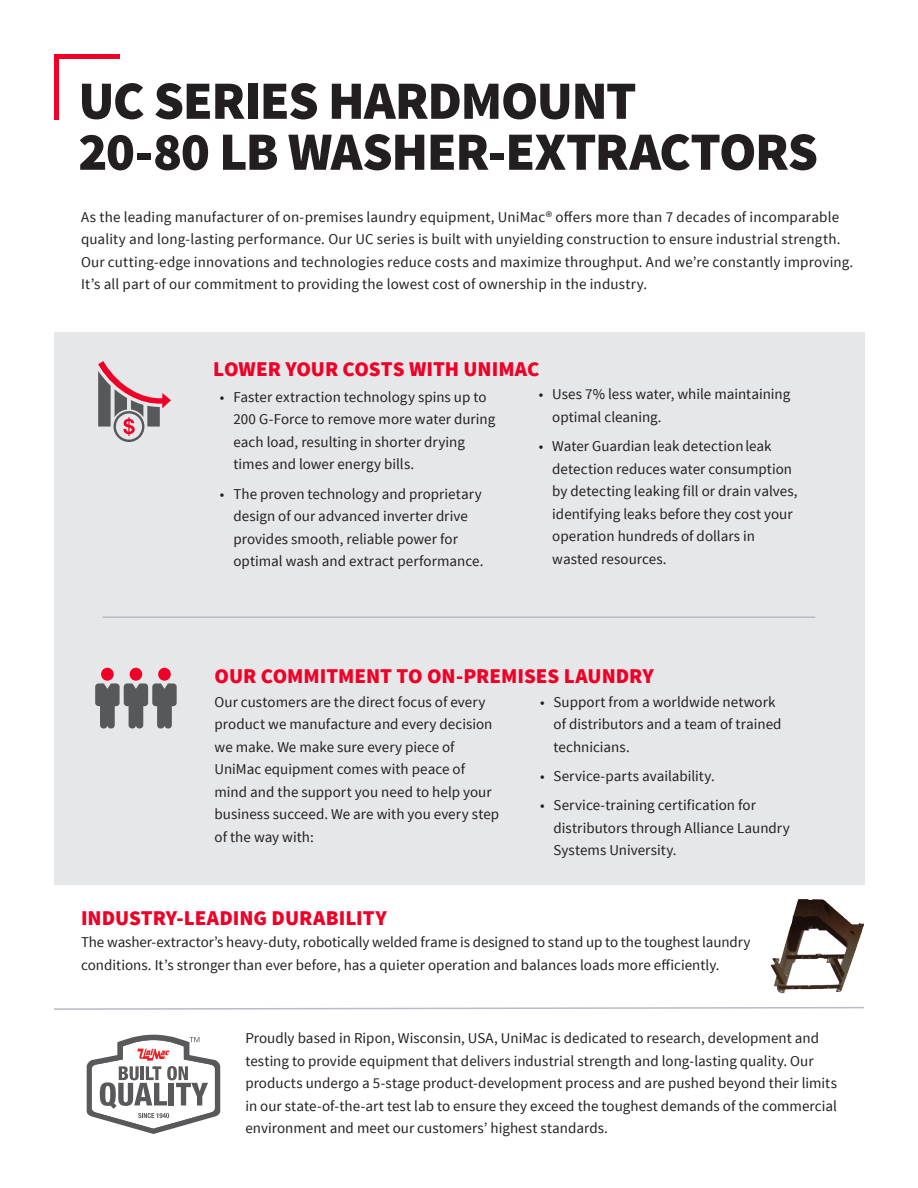
<style>
.page{position:relative;width:918px;height:1188px;background:#fff}
.page>*{position:absolute;margin:0;border:0;box-sizing:border-box;transform-origin:0 0}
.t1{font:900 54px/51px "Source Sans Pro";letter-spacing:-.025em;color:#231f20}
.t2{font:900 21px "Source Sans Pro";color:#ef0027}
.t3{font:15px/22.5px "Source Sans Pro";letter-spacing:.005em;color:#231f20}
</style>
<div class="page">
<div style="left:54px;top:332px;width:810px;height:553px;background:#e6e7e9"></div>
<hr style="left:54px;top:54px;width:65px;height:4px;background:#ef0027">
<hr style="left:54px;top:54px;width:4px;height:65px;background:#ef0027">
<svg style="left:54px;top:1007px;width:810px;height:3px"></svg>
<img style="left:771px;top:899px;width:28px;height:85px">
<hr style="left:103px;top:616px;width:712px;height:2px;background:#babbc3">
<svg style="left:87px;top:1035px;width:133px;height:99px"></svg>
<svg style="left:98px;top:361px;width:73px;height:81px"></svg>
<svg style="left:95px;top:668px;width:82px;height:60px"></svg>
<p class="t1" style="left:78px;top:78px;width:741px">UC SERIES HARDMOUNT<br>20-80 LB WASHER-EXTRACTORS</p>
<p class="t3" style="left:81px;top:206px;width:774px">As the leading manufacturer of on-premises laundry equipment, UniMac® offers more than 7 decades of incomparable quality and long-lasting performance. Our UC series is built with unyielding construction to ensure industrial strength.<br>Our cutting-edge innovations and technologies reduce costs and maximize throughput. And we’re constantly improving.<br>It’s all part of our commitment to providing the lowest cost of ownership in the industry.</p>
<p class="t2" style="left:213px;top:355px;width:328px">LOWER YOUR COSTS WITH UNIMAC</p>
<p class="t3" style="left:233px;top:386px;width:263px;text-indent:-14px">• Faster extraction technology spins up to 200 G-Force to remove more water during each load, resulting in shorter drying times and lower energy bills.</p>
<p class="t3" style="left:233px;top:483px;width:251px;text-indent:-14px">• The proven technology and proprietary design of our advanced inverter drive provides smooth, reliable power for optimal wash and extract performance.</p>
<p class="t3" style="left:552px;top:383px;width:240px;text-indent:-14px">• Uses 7% less water, while maintaining optimal cleaning.</p>
<p class="t3" style="left:552px;top:435px;width:247px;text-indent:-13px">• Water Guardian leak detectionleak detection reduces water consumption by detecting leaking fill or drain valves, identifying leaks before they cost your operation hundreds of dollars in wasted resources.</p>
<p class="t2" style="left:215px;top:662px;width:441px">OUR COMMITMENT TO ON-PREMISES LAUNDRY</p>
<p class="t3" style="left:215px;top:691px;width:286px">Our customers are the direct focus of every product we manufacture and every decision we make. We make sure every piece of UniMac equipment comes with peace of mind and the support you need to help your business succeed. We are with you every step of the way with:</p>
<p class="t3" style="left:554px;top:691px;width:230px;text-indent:-14px">• Support from a worldwide network of distributors and a team of trained technicians.</p>
<p class="t3" style="left:540px;top:765px;width:176px">• Service-parts availability.</p>
<p class="t3" style="left:554px;top:794px;width:238px;text-indent:-14px">• Service-training certification for distributors through Alliance Laundry<br>Systems University.</p>
<p class="t2" style="left:81px;top:904px;width:307px">INDUSTRY-LEADING DURABILITY</p>
<p class="t3" style="left:81px;top:931px;width:671px">The washer-extractor’s heavy-duty, robotically welded frame is designed to stand up to the toughest laundry conditions. It’s stronger than ever before, has a quieter operation and balances loads more efficiently.</p>
<p class="t3" style="left:245px;top:1027px;width:593px">Proudly based in Ripon, Wisconsin, USA, UniMac is dedicated to research, development and testing to provide equipment that delivers industrial strength and long-lasting quality. Our products undergo a 5-stage product-development process and are pushed beyond their limits in our state-of-the-art test lab to ensure they exceed the toughest demands of the commercial environment and meet our customers’ highest standards.</p>
</div>
